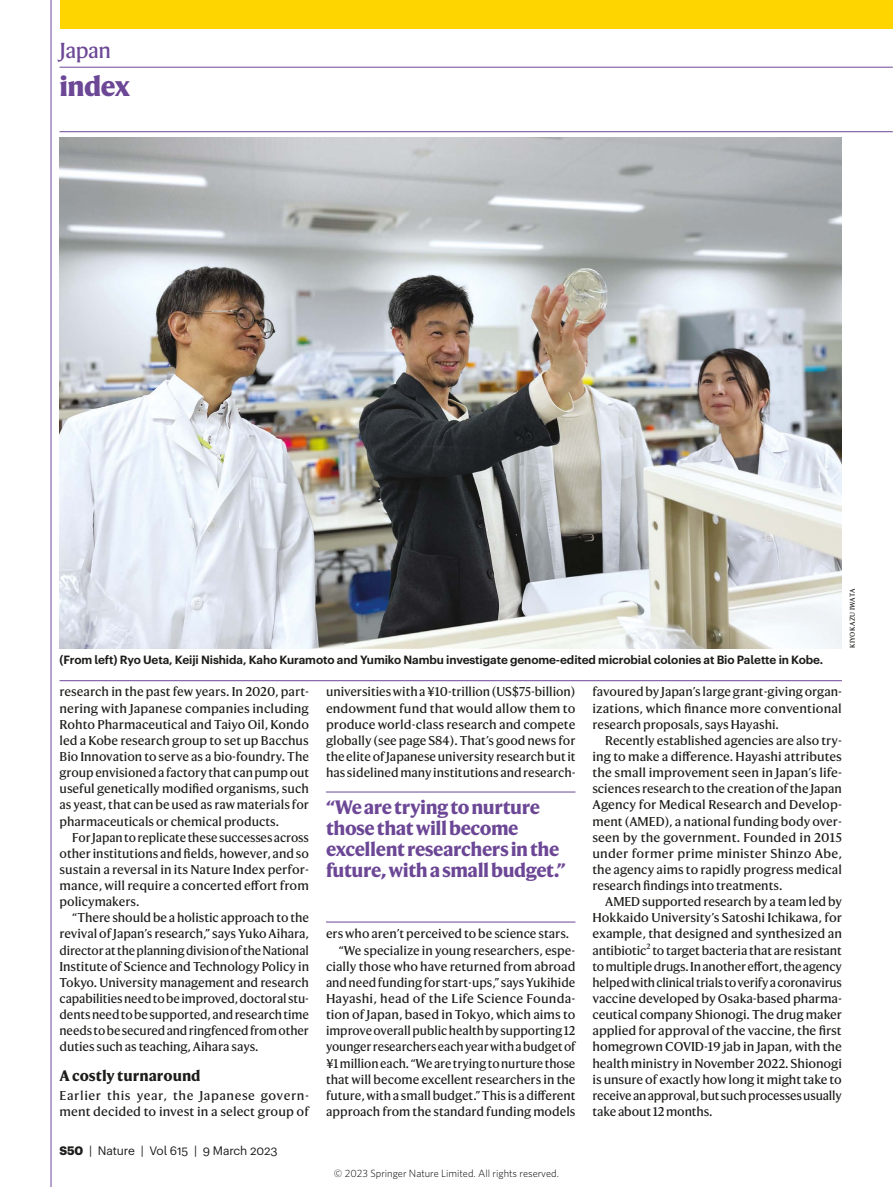
<style>
.page{position:relative;width:893px;height:1187px;background:#fff}
.page>*{position:absolute;margin:0;border:0;box-sizing:border-box;transform-origin:0 0}
.t1{font:800 27px "Harding";letter-spacing:-.02em;color:#6c4796}
.t2{font:21px "Harding Text";letter-spacing:-.025em;color:#6c4796}
.t3{font:700 18.75px/21px "Harding Text";letter-spacing:-.025em;color:#6c4796}
.t4{font:700 14.7px "Harding Text";color:#1d1d1b}
.t5{font:12.3px/16.2px "Harding Text";color:#1d1d1b;text-align:justify}
.t6{font:12px "Graphik Naturel";letter-spacing:-.01em;color:#1d1d1b}
.t7{font:600 11.7px "Graphik Naturel";letter-spacing:-.005em;color:#1d1d1b}
.t8{font:300 10.5px "Whitney";color:#000}
.t9{font:6.75px "Harding Text";letter-spacing:.05em;color:#1d1d1b}
.s1{font-weight:700}
</style>
<div class="page">
<hr style="left:60px;top:680px;width:782px;height:1px;background:#6c4796">
<img style="left:60px;top:138px;width:782px;height:510px">
<hr style="left:326px;top:921px;width:249px;height:1px;background:#6c4796">
<hr style="left:326px;top:791px;width:249px;height:1px;background:#6c4796">
<hr style="left:51px;top:0;width:1px;height:1186px;background:#6c4796">
<hr style="left:60px;top:67px;width:833px;height:1px;background:#6c4796">
<hr style="left:60px;top:131px;width:833px;height:1px;background:#6c4796">
<div style="left:60px;top:0;width:832px;height:29px;background:#ffd500"></div>
<h2 class="t2" style="left:60px;top:37px;width:53px">Japan</h2>
<h1 class="t1" style="left:60px;top:70px;width:73px">index</h1>
<p class="t7" style="left:60px;top:651px;width:765px">(From left) Ryo Ueta, Keiji Nishida, Kaho Kuramoto and Yumiko Nambu investigate genome-edited microbial colonies at Bio Palette in Kobe.</p>
<p class="t9" style="left:848px;top:648px;width:61px;rotate:-90deg">KIYOKAZU IWATA</p>
<p class="t5" style="left:60px;top:684px;width:251px">research in the past few years. In 2020, part&shy;nering with Japanese companies including Rohto Pharmaceutical and Taiyo Oil, Kondo led a Kobe research group to set up Bacchus Bio Innovation to serve as a bio-foundry. The group envisioned a factory that can pump out useful genetically modified organisms, such as yeast, that can be used as raw materials for pharmaceuticals or chemical products.</p>
<p class="t5" style="left:60px;top:829px;width:251px;text-indent:13px">For Japan to replicate these successes across other institutions and fields, however, and so sustain a reversal in its Nature Index perfor&shy;mance, will require a concerted effort from policymakers.</p>
<p class="t5" style="left:60px;top:909px;width:251px;text-indent:13px">“There should be a holistic approach to the revival of Japan’s research,” says Yuko Aihara, director at the planning division of the National Institute of Science and Technology Policy in Tokyo. University management and research capabilities need to be improved, doctoral stu&shy;dents need to be supported, and research time needs to be secured and ringfenced from other duties such as teaching, Aihara says.</p>
<p class="t4" style="left:60px;top:1066px;width:143px">A costly turnaround</p>
<p class="t5" style="left:60px;top:1087px;width:251px">Earlier this year, the Japanese govern&shy;ment decided to invest in a select group of</p>
<p class="t6" style="left:60px;top:1141px;width:219px"><span class="s1">S50</span> | Nature | Vol 615 | 9 March 2023</p>
<p class="t5" style="left:326px;top:684px;width:251px">universities with a ¥10-trillion (US$75-billion) endowment fund that would allow them to produce world-class research and compete globally (see page S84). That’s good news for the elite of Japanese university research but it has sidelined many institutions and research-</p>
<h3 class="t3" style="left:326px;top:797px;width:241px">“We are trying to nurture those that will become excellent researchers in the future, with a small budget.”</h3>
<p class="t5" style="left:326px;top:926px;width:245px">ers who aren’t perceived to be science stars.</p>
<p class="t5" style="left:339px;top:942px;width:238px">“We specialize in young researchers, espe-</p>
<p class="t5" style="left:326px;top:958px;width:251px">cially those who have returned from abroad</p>
<p class="t5" style="left:326px;top:974px;width:251px">and need funding for start-ups,” says Yukihide</p>
<p class="t5" style="left:326px;top:990px;width:251px">Hayashi, head of the Life Science Founda-</p>
<p class="t5" style="left:326px;top:1006px;width:251px">tion of Japan, based in Tokyo, which aims to</p>
<p class="t5" style="left:326px;top:1022px;width:251px">improve overall public health by supporting 12</p>
<p class="t5" style="left:326px;top:1038px;width:251px">younger researchers each year with a budget of</p>
<p class="t5" style="left:326px;top:1055px;width:251px">¥1 million each. “We are trying to nurture those</p>
<p class="t5" style="left:326px;top:1071px;width:251px">that will become excellent researchers in the</p>
<p class="t5" style="left:326px;top:1087px;width:251px">future, with a small budget.” This is a different</p>
<p class="t5" style="left:326px;top:1103px;width:251px">approach from the standard funding models</p>
<p class="t5" style="left:592px;top:684px;width:251px">favoured by Japan’s large grant-giving organ&shy;izations, which finance more conventional research proposals, says Hayashi.</p>
<p class="t5" style="left:592px;top:732px;width:251px;text-indent:13px">Recently established agencies are also try&shy;ing to make a difference. Hayashi attributes the small improvement seen in Japan’s life&shy;sciences research to the creation of the Japan Agency for Medical Research and Develop&shy;ment (AMED), a national funding body over&shy;seen by the government. Founded in 2015 under former prime minister Shinzo Abe, the agency aims to rapidly progress medical research findings into treatments.</p>
<p class="t5" style="left:592px;top:893px;width:251px;text-indent:13px">AMED supported research by a team led by Hokkaido University’s Satoshi Ichikawa, for example, that designed and synthesized an antibiotic<sup>2</sup> to target bacteria that are resistant to multiple drugs. In another effort, the agency helped with clinical trials to verify a coronavirus vaccine developed by Osaka-based pharma&shy;ceutical company Shionogi. The drug maker applied for approval of the vaccine, the first homegrown COVID-19 jab in Japan, with the health ministry in November 2022. Shionogi is unsure of exactly how long it might take to receive an approval, but such processes usually take about 12 months.</p>
<p class="t8" style="left:334px;top:1166px;width:226px">© 2023 Springer Nature Limited. All rights reserved.</p>
</div>
